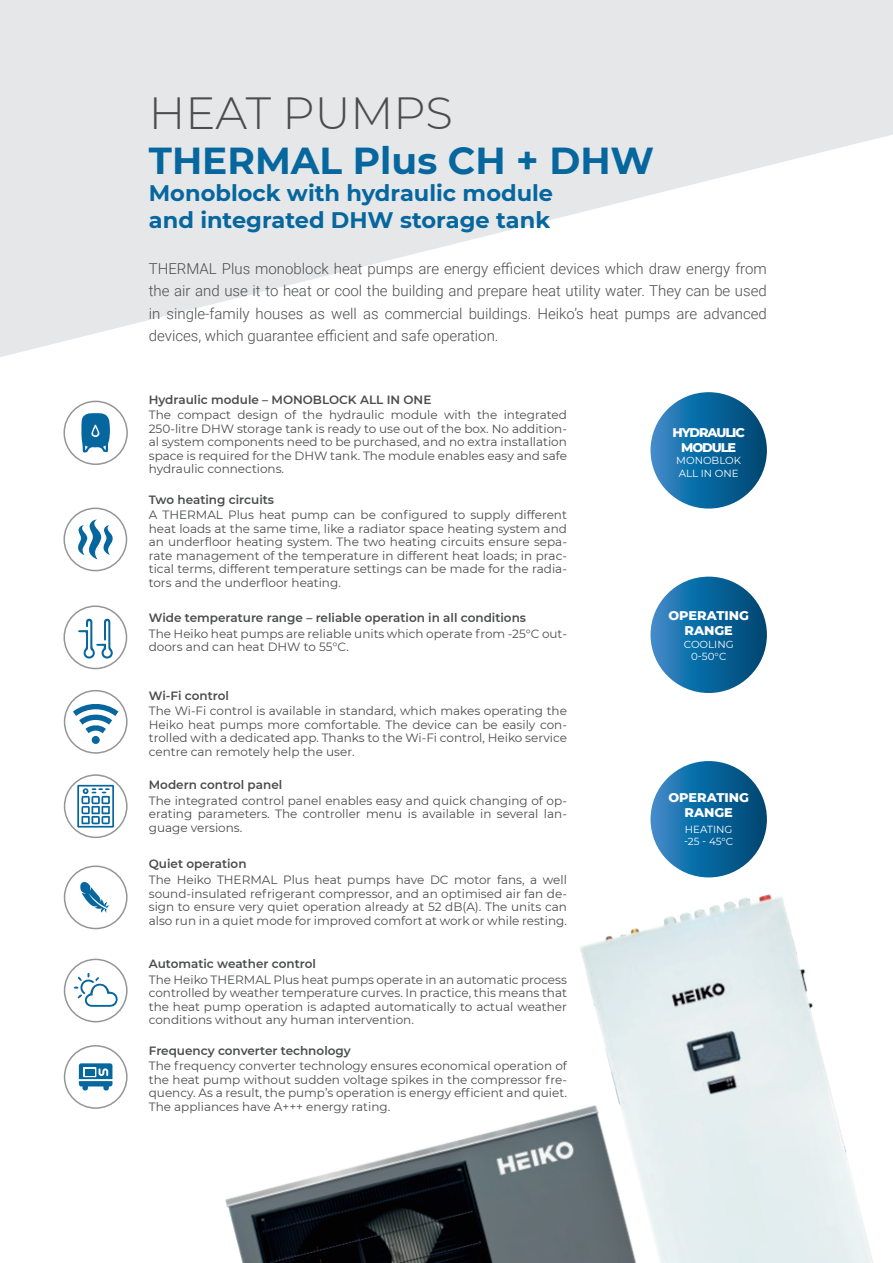
<style>
.page{position:relative;width:893px;height:1263px;background:#fff}
.page>*{position:absolute;margin:0;border:0;box-sizing:border-box;transform-origin:0 0}
.t1{font:300 45px "Montserrat";color:#4b4c4d}
.t2{font:700 37.5px "Montserrat";color:#06669e}
.t3{font:700 22.5px/27px "Montserrat";color:#06669e}
.t4{font:300 15px/22.5px "Roboto";color:#4b4c4d;text-align:justify}
.t5{font:800 12.9px/15.5px "Montserrat";color:#fff;text-align:center}
.t6{font:800 12.9px/15.5px "Montserrat";letter-spacing:-.08em;color:#fff;text-align:center}
.t7{font:12px/13.5px "Montserrat";color:#4b4c4d;text-align:justify}
.t8{font:600 12px "Montserrat";color:#4b4c4d}
.t9{font:10.2px/12.3px "Montserrat";color:#fff}
</style>
<div class="page">
<svg style="left:0;top:0;width:893px;height:357px;fill:#e6e7e9"></svg>
<img style="left:225px;top:1118px;width:320px;height:145px">
<img style="left:545px;top:857px;width:328px;height:406px">
<svg style="left:650px;top:392px;width:117px;height:117px;background:#12699f"></svg>
<svg style="left:650px;top:577px;width:117px;height:116px;background:#10689e"></svg>
<svg style="left:650px;top:761px;width:117px;height:116px;background:#11689e"></svg>
<div style="left:63px;top:401px;width:65px;height:64px;border:2px solid #939598;border-radius:50%"></div>
<svg style="left:81px;top:413px;width:29px;height:40px"></svg>
<svg style="left:78px;top:519px;width:35px;height:40px"></svg>
<div style="left:63px;top:508px;width:64px;height:63px;border:2px solid #939598;border-radius:50%"></div>
<svg style="left:78px;top:619px;width:35px;height:40px"></svg>
<div style="left:63px;top:605px;width:64px;height:64px;border:2px solid #939598;border-radius:50%"></div>
<div style="left:64px;top:690px;width:64px;height:64px;border:2px solid #939598;border-radius:50%"></div>
<div style="left:92px;top:736px;width:8px;height:8px;background:#06669e;border-radius:50%"></div>
<svg style="left:73px;top:702px;width:45px;height:31px"></svg>
<div style="left:64px;top:774px;width:64px;height:64px;border:2px solid #939598;border-radius:50%"></div>
<svg style="left:77px;top:785px;width:37px;height:43px"></svg>
<div style="left:64px;top:865px;width:64px;height:64px;border:2px solid #939598;border-radius:50%"></div>
<svg style="left:80px;top:882px;width:30px;height:31px"></svg>
<svg style="left:74px;top:973px;width:44px;height:34px"></svg>
<div style="left:64px;top:959px;width:64px;height:63px;border:2px solid #939598;border-radius:50%"></div>
<div style="left:64px;top:1045px;width:64px;height:64px;border:2px solid #939598;border-radius:50%"></div>
<svg style="left:79px;top:1063px;width:33px;height:27px"></svg>
<div style="left:85px;top:1069px;width:9px;height:6px;background:#06669e"></div>
<h1 class="t1" style="left:149px;top:82px;width:306px">HEAT PUMPS</h1>
<h2 class="t2" style="left:149px;top:133px;width:507px">THERMAL Plus CH + DHW</h2>
<h3 class="t3" style="left:149px;top:178px;width:406px">Monoblock with hydraulic module and integrated DHW storage tank</h3>
<p class="t4" style="left:149px;top:256px;width:620px">THERMAL Plus monoblock heat pumps are energy efficient devices which draw energy from the air and use it to heat or cool the building and prepare heat utility water. They can be used in single-family houses as well as commercial buildings. Heiko’s heat pumps are advanced devices, which guarantee efficient and safe operation.</p>
<p class="t8" style="left:149px;top:391px;width:284px">Hydraulic module – MONOBLOCK ALL IN ONE</p>
<p class="t7" style="left:149px;top:408px;width:420px">The compact design of the hydraulic module with the integrated 250-litre DHW storage tank is ready to use out of the box. No addition&shy;al system components need to be purchased, and no extra installation space is required for the DHW tank. The module enables easy and safe hydraulic connections.</p>
<p class="t8" style="left:149px;top:491px;width:127px">Two heating circuits</p>
<p class="t7" style="left:149px;top:508px;width:420px">A THERMAL Plus heat pump can be configured to supply different heat loads at the same time, like a radiator space heating system and an underfloor heating system. The two heating circuits ensure sepa&shy;rate management of the temperature in different heat loads; in prac&shy;tical terms, different temperature settings can be made for the radia&shy;tors and the underfloor heating.</p>
<p class="t8" style="left:149px;top:609px;width:379px">Wide temperature range – reliable operation in all conditions</p>
<p class="t7" style="left:149px;top:626px;width:420px">The Heiko heat pumps are reliable units which operate from -25°C out&shy;doors and can heat DHW to 55°C.</p>
<p class="t8" style="left:149px;top:687px;width:82px">Wi-Fi control</p>
<p class="t7" style="left:149px;top:704px;width:420px">The Wi-Fi control is available in standard, which makes operating the Heiko heat pumps more comfortable. The device can be easily con&shy;trolled with a dedicated app. Thanks to the Wi-Fi control, Heiko service centre can remotely help the user.</p>
<p class="t8" style="left:149px;top:776px;width:135px">Modern control panel</p>
<p class="t7" style="left:149px;top:793px;width:420px">The integrated control panel enables easy and quick changing of op&shy;erating parameters. The controller menu is available in several lan&shy;guage versions.</p>
<p class="t8" style="left:149px;top:856px;width:99px">Quiet operation</p>
<p class="t7" style="left:149px;top:872px;width:420px">The Heiko THERMAL Plus heat pumps have DC motor fans, a well sound-insulated refrigerant compressor, and an optimised air fan de&shy;sign to ensure very quiet operation already at 52 dB(A). The units can also run in a quiet mode for improved comfort at work or while resting.</p>
<p class="t8" style="left:149px;top:955px;width:169px">Automatic weather control</p>
<p class="t7" style="left:149px;top:972px;width:420px">The Heiko THERMAL Plus heat pumps operate in an automatic process controlled by weather temperature curves. In practice, this means that the heat pump operation is adapted automatically to actual weather conditions without any human intervention.</p>
<p class="t8" style="left:149px;top:1042px;width:203px">Frequency converter technology</p>
<p class="t7" style="left:149px;top:1059px;width:420px">The frequency converter technology ensures economical operation of the heat pump without sudden voltage spikes in the compressor fre&shy;quency. As a result, the pump’s operation is energy efficient and quiet.<br>The appliances have A+++ energy rating.</p>
<p class="t6" style="left:672px;top:424px;width:74px">HYDRAULIC<br>MODULE</p>
<p class="t9" style="left:676px;top:454px;width:66px">MONOBLOK<br>ALL IN ONE</p>
<p class="t5" style="left:668px;top:607px;width:82px">OPERATING<br>RANGE</p>
<p class="t9" style="left:684px;top:637px;width:51px;text-align:center">COOLING<br>0-50°C</p>
<p class="t5" style="left:668px;top:789px;width:82px">OPERATING<br>RANGE</p>
<p class="t9" style="left:684px;top:823px;width:51px">HEATING -25 - 45°C</p>
</div>
